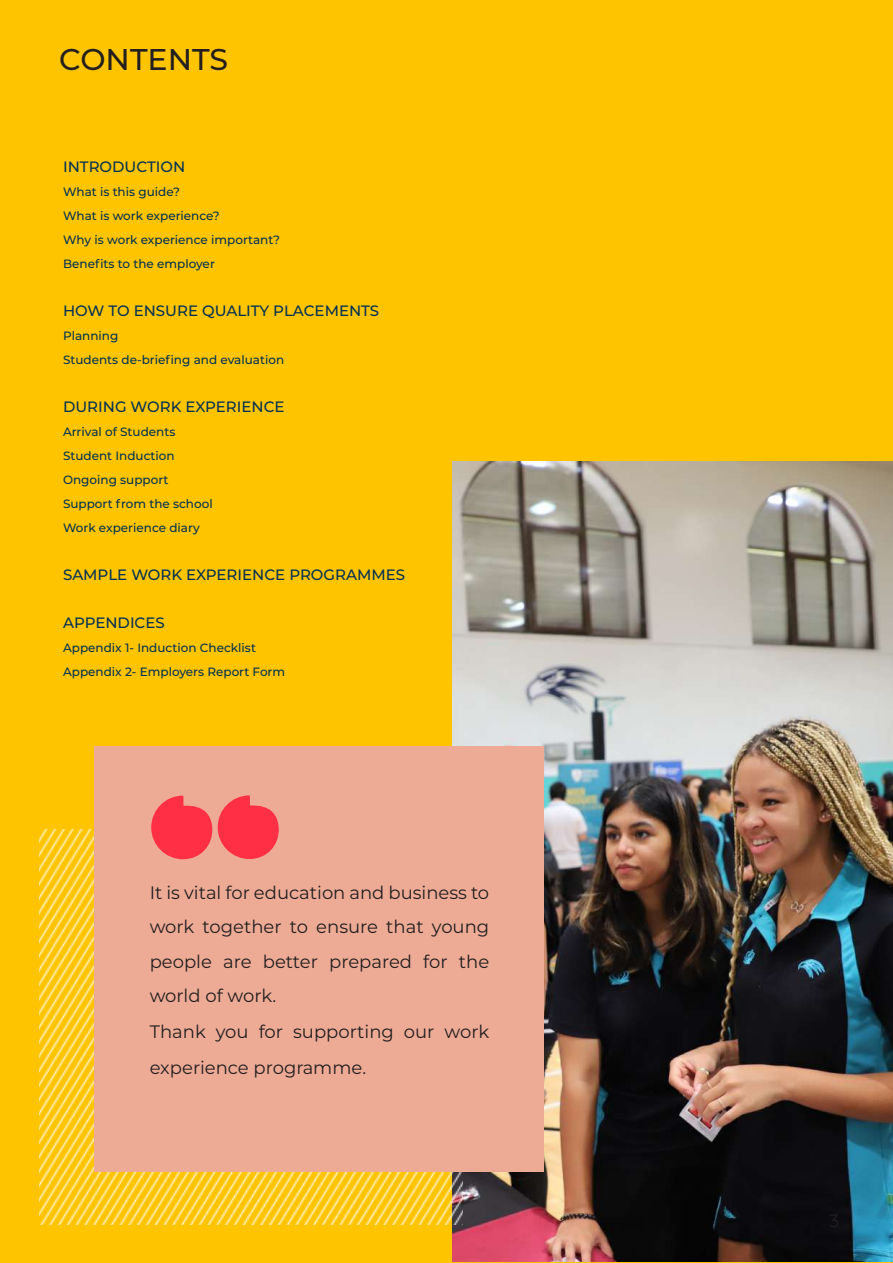
<style>
.page{position:relative;width:893px;height:1263px;background:#ffc400}
.page>*{position:absolute;margin:0;border:0;box-sizing:border-box;transform-origin:0 0}
.t1{font:500 30px "Montserrat";color:#231f20}
.t2{font:18px/35.1px "Montserrat";color:#231f20}
.t3{font:500 15px "Montserrat";color:#003056}
.t4{font:500 12px/24px "Montserrat";color:#003056}
</style>
<div class="page">
<img style="left:452px;top:462px;width:441px;height:799px">
<img style="left:40px;top:829px;width:422px;height:395px">
<div style="left:94px;top:746px;width:450px;height:426px;background:#edab95"></div>
<svg style="left:151px;top:795px;width:128px;height:64px"></svg>
<h1 class="t1" style="left:59px;top:38px;width:170px">CONTENTS</h1>
<p class="t3" style="left:63px;top:156px;width:124px">INTRODUCTION</p>
<p class="t4" style="left:63px;top:179px;width:219px">What is this guide?<br>What is work experience?<br>Why is work experience important?<br>Benefits to the employer</p>
<p class="t3" style="left:63px;top:300px;width:318px">HOW TO ENSURE QUALITY PLACEMENTS</p>
<p class="t4" style="left:63px;top:323px;width:223px">Planning<br>Students de-briefing and evaluation</p>
<p class="t3" style="left:63px;top:396px;width:223px">DURING WORK EXPERIENCE</p>
<p class="t4" style="left:63px;top:419px;width:151px">Arrival of Students<br>Student Induction<br>Ongoing support<br>Support from the school<br>Work experience diary</p>
<p class="t3" style="left:63px;top:564px;width:343px">SAMPLE WORK EXPERIENCE PROGRAMMES</p>
<p class="t3" style="left:63px;top:612px;width:103px">APPENDICES</p>
<p class="t4" style="left:63px;top:635px;width:224px">Appendix 1- Induction Checklist<br>Appendix 2- Employers Report Form</p>
<h2 class="t2" style="left:150px;top:874px;width:341px">It is vital for education and business to work together to ensure that young people are better prepared for the world of work.<br>Thank you for supporting our work experience programme.</h2>
</div>
